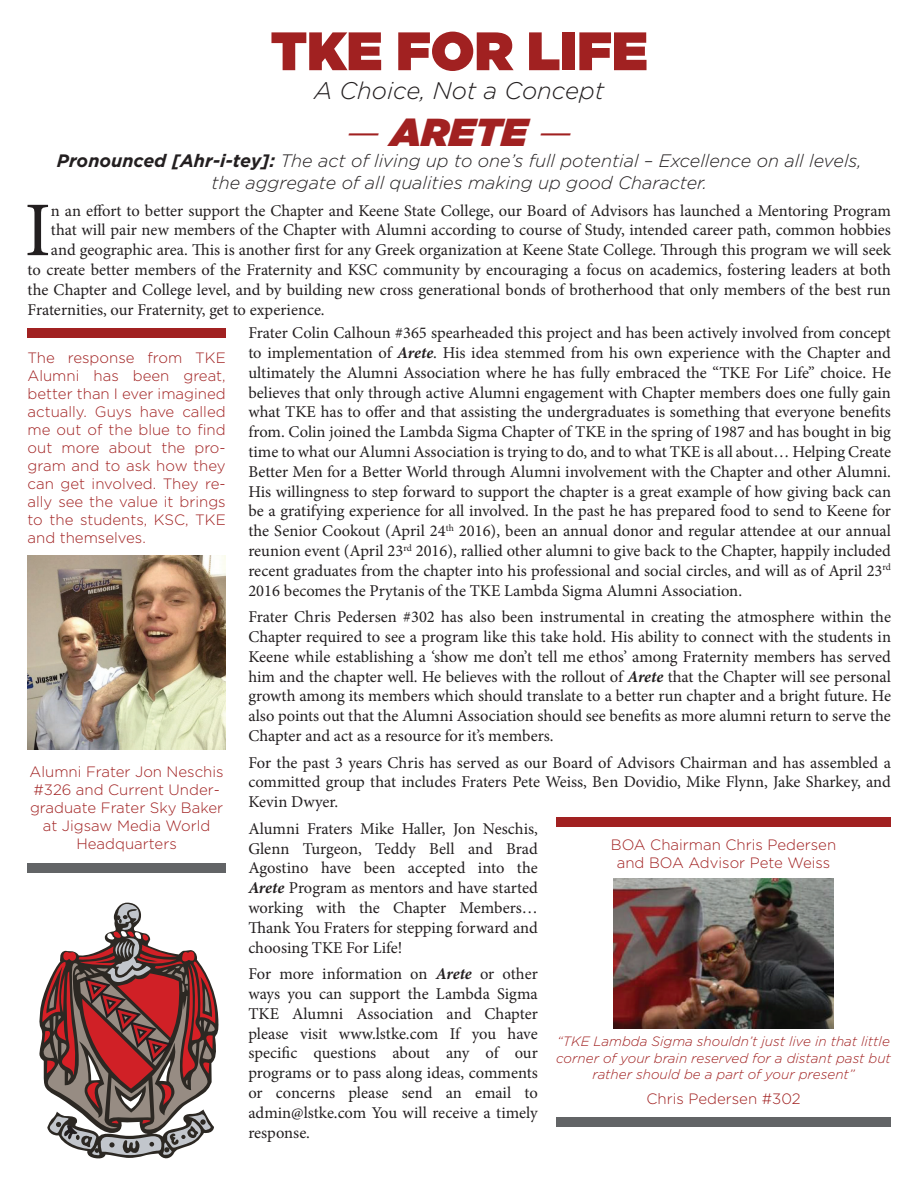
<style>
.page{position:relative;width:918px;height:1188px;background:#fff}
.page>*{position:absolute;margin:0;border:0;box-sizing:border-box;transform-origin:0 0}
.t1{font:77.4px "Minion Pro";color:#231f20}
.t2{font:900 54px "Gotham";color:#a12121}
.t3{font:italic 900 39px "Gotham";color:#a12121}
.t4{font:italic 300 24px "Gotham";color:#231f20}
.t5{font:italic 300 18px/21.6px "Gotham";color:#231f20;text-align:center}
.t6{font:16.5px/19.8px "Minion Pro";letter-spacing:-.005em;color:#231f20;text-align:justify}
.t7{font:300 15px/18px "Gotham";color:#a12121;text-align:center}
.t8{font:italic 300 13.5px/16.2px "Gotham";color:#a12121;text-align:center}
.s1{font-weight:300}
.s2{font-weight:700}
.s3{font-weight:700;font-style:italic}
</style>
<div class="page">
<img style="left:27px;top:555px;width:199px;height:195px">
<svg style="left:39px;top:903px;width:180px;height:256px"></svg>
<div style="left:27px;top:329px;width:199px;height:9px;background:#a12121"></div>
<div style="left:28px;top:863px;width:198px;height:10px;background:#626466"></div>
<div style="left:556px;top:1117px;width:335px;height:9px;background:#626466"></div>
<div style="left:556px;top:818px;width:335px;height:9px;background:#a12121"></div>
<img style="left:613px;top:879px;width:221px;height:150px">
<h2 class="t2" style="left:271px;top:12px;width:378px">TKE FOR LIFE</h2>
<h3 class="t4" style="left:314px;top:75px;width:292px">A Choice, Not a Concept</h3>
<h3 class="t3" style="left:346px;top:104px;width:228px"><span class="s1">—</span> ARETE <span class="s1">—</span></h3>
<p class="t5" style="left:57px;top:150px;width:806px"><span class="s2">Pronounced [Ahr-i-tey]:</span> The act of living up to one’s full potential – Excellence on all levels, the aggregate of all qualities making up good Character.</p>
<h1 class="t1" style="left:25px;top:179px;width:28px">I</h1>
<p class="t6" style="left:51px;top:200px;width:842px">n an effort to better support the Chapter and Keene State College, our Board of Advisors has launched a Mentoring Program</p>
<p class="t6" style="left:51px;top:220px;width:841px">that will pair new members of the Chapter with Alumni according to course of Study, intended career path, common hobbies</p>
<p class="t6" style="left:51px;top:240px;width:842px">and geographic area. This is another first for any Greek organization at Keene State College. Through this program we will seek</p>
<p class="t6" style="left:28px;top:260px;width:865px">to create better members of the Fraternity and KSC community by encouraging a focus on academics, fostering leaders at both</p>
<p class="t6" style="left:28px;top:280px;width:865px">the Chapter and College level, and by building new cross generational bonds of brotherhood that only members of the best run</p>
<p class="t6" style="left:28px;top:299px;width:299px">Fraternities, our Fraternity, get to experience.</p>
<p class="t6" style="left:248px;top:323px;width:644px">Frater Colin Calhoun #365 spearheaded this project and has been actively involved from concept to implementation of <span class="s3">Arete</span>. His idea stemmed from his own experience with the Chapter and ultimately the Alumni Association where he has fully embraced the “TKE For Life” choice. He believes that only through active Alumni engagement with Chapter members does one fully gain what TKE has to offer and that assisting the undergraduates is something that everyone benefits from. Colin joined the Lambda Sigma Chapter of TKE in the spring of 1987 and has bought in big time to what our Alumni Association is trying to do, and to what TKE is all about… Helping Create Better Men for a Better World through Alumni involvement with the Chapter and other Alumni.<br>His willingness to step forward to support the chapter is a great example of how giving back can be a gratifying experience for all involved. In the past he has prepared food to send to Keene for the Senior Cookout (April 24<sup>th</sup> 2016), been an annual donor and regular attendee at our annual reunion event (April 23<sup>rd</sup> 2016), rallied other alumni to give back to the Chapter, happily included recent graduates from the chapter into his professional and social circles, and will as of April 23<sup>rd </sup>2016 becomes the Prytanis of the TKE Lambda Sigma Alumni Association.</p>
<p class="t6" style="left:248px;top:607px;width:644px">Frater Chris Pedersen #302 has also been instrumental in creating the atmosphere within the Chapter required to see a program like this take hold. His ability to connect with the students in Keene while establishing a ‘show me don’t tell me ethos’ among Fraternity members has served him and the chapter well. He believes with the rollout of <span class="s3">Arete</span> that the Chapter will see personal growth among its members which should translate to a better run chapter and a bright future. He also points out that the Alumni Association should see benefits as more alumni return to serve the Chapter and act as a resource for it’s members.</p>
<p class="t6" style="left:248px;top:752px;width:644px">For the past 3 years Chris has served as our Board of Advisors Chairman and has assembled a committed group that includes Fraters Pete Weiss, Ben Dovidio, Mike Flynn, Jake Sharkey, and Kevin Dwyer.</p>
<p class="t7" style="left:611px;top:836px;width:227px">BOA Chairman Chris Pedersen and BOA Advisor Pete Weiss</p>
<p class="t7" style="left:28px;top:349px;width:200px;text-align:justify">The response from TKE Alumni has been great, better than I ever imagined actually. Guys have called me out of the blue to find out more about the pro&shy;gram and to ask how they can get involved. They re&shy;ally see the value it brings to the students, KSC, TKE and themselves.</p>
<p class="t7" style="left:30px;top:763px;width:196px">Alumni Frater Jon Neschis #326 and Current Under&shy;graduate Frater Sky Baker at Jigsaw Media World<br>Headquarters</p>
<p class="t6" style="left:248px;top:819px;width:291px">Alumni Fraters Mike Haller, Jon Neschis, Glenn Turgeon, Teddy Bell and Brad Agostino have been accepted into the <span class="s3">Arete</span> Program as mentors and have started working with the Chapter Members… Thank You Fraters for stepping forward and choosing TKE For Life!</p>
<p class="t6" style="left:248px;top:964px;width:291px">For more information on <span class="s3">Arete</span> or other ways you can support the Lambda Sigma TKE Alumni Association and Chapter please visit www.lstke.com If you have specific questions about any of our programs or to pass along ideas, comments or concerns please send an email to admin@lstke.com You will receive a timely response.</p>
<p class="t8" style="left:556px;top:1033px;width:336px">“TKE Lambda Sigma shouldn’t just live in that little corner of your brain reserved for a distant past but rather should be a part of your present”</p>
<p class="t7" style="left:646px;top:1089px;width:156px">Chris Pedersen #302</p>
</div>
